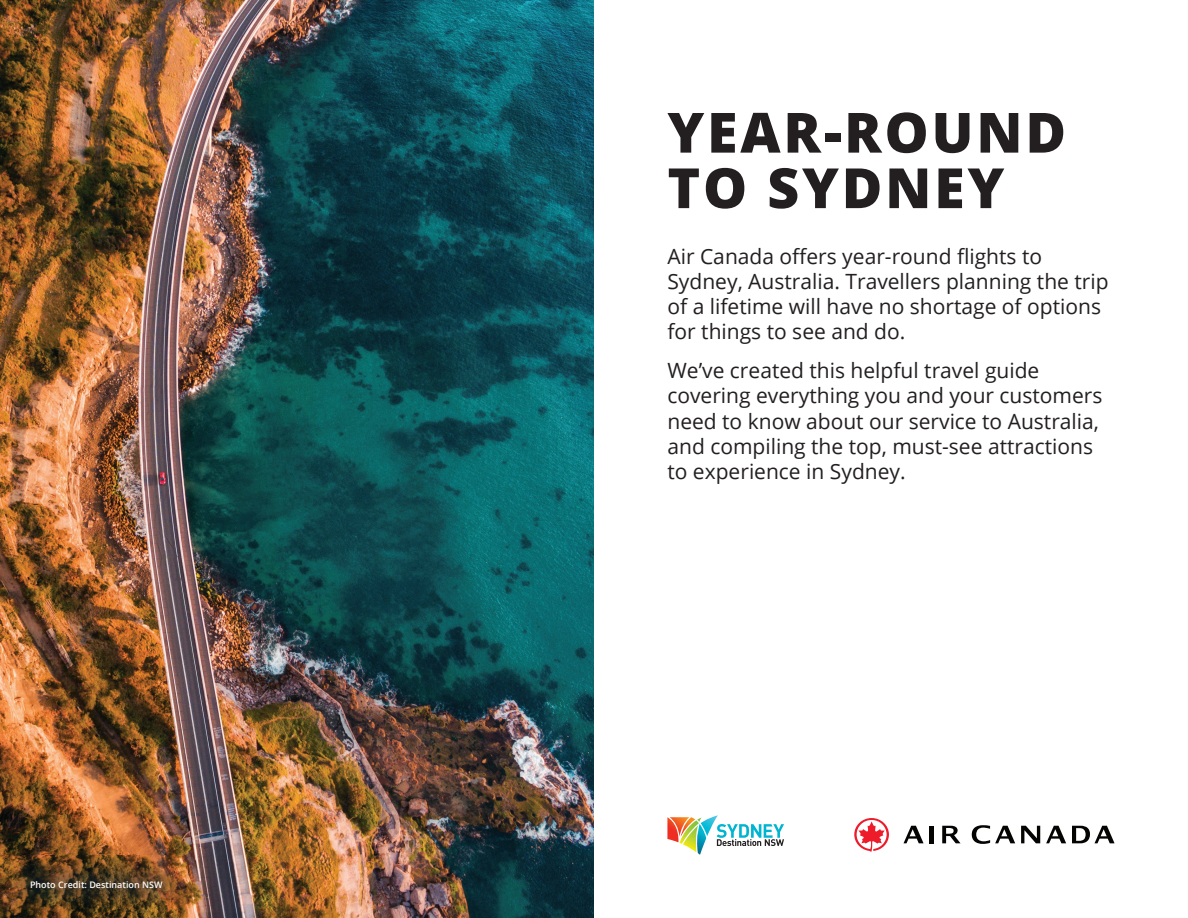
<style>
.page{position:relative;width:1188px;height:918px;background:#fff}
.page>*{position:absolute;margin:0;border:0;box-sizing:border-box;transform-origin:0 0}
.t1{font:800 55.5px/55.5px "Open Sans";letter-spacing:.05em;color:#231f20}
.t2{font:21px/25.2px "Open Sans";color:#231f20}
.t3{font:600 9px "Open Sans";color:#fff}
</style>
<div class="page">
<svg style="left:854px;top:818px;width:35px;height:34px"></svg>
<svg style="left:942px;top:826px;width:19px;height:17px"></svg>
<svg style="left:904px;top:826px;width:20px;height:17px"></svg>
<hr style="left:929px;top:826px;width:4px;height:17px;background:#040503">
<svg style="left:972px;top:825px;width:43px;height:19px"></svg>
<svg style="left:1046px;top:826px;width:20px;height:17px"></svg>
<svg style="left:1021px;top:826px;width:19px;height:17px"></svg>
<svg style="left:1072px;top:826px;width:43px;height:17px"></svg>
<svg style="left:667px;top:815px;width:117px;height:40px"></svg>
<img style="left:0;top:0;width:594px;height:918px">
<img style="left:6px;top:856px;width:181px;height:58px">
<p class="t3" style="left:30px;top:879px;width:134px">Photo Credit: Destination NSW</p>
<h1 class="t1" style="left:667px;top:102px;width:400px">YEAR-ROUND<br>TO SYDNEY</h1>
<p class="t2" style="left:667px;top:243px;width:443px">Air Canada offers year-round flights to Sydney, Australia. Travellers planning the trip of a lifetime will have no shortage of options for things to see and do.</p>
<p class="t2" style="left:667px;top:357px;width:437px">We’ve created this helpful travel guide covering everything you and your customers need to know about our service to Australia, and compiling the top, must-see attractions to experience in Sydney.</p>
</div>
